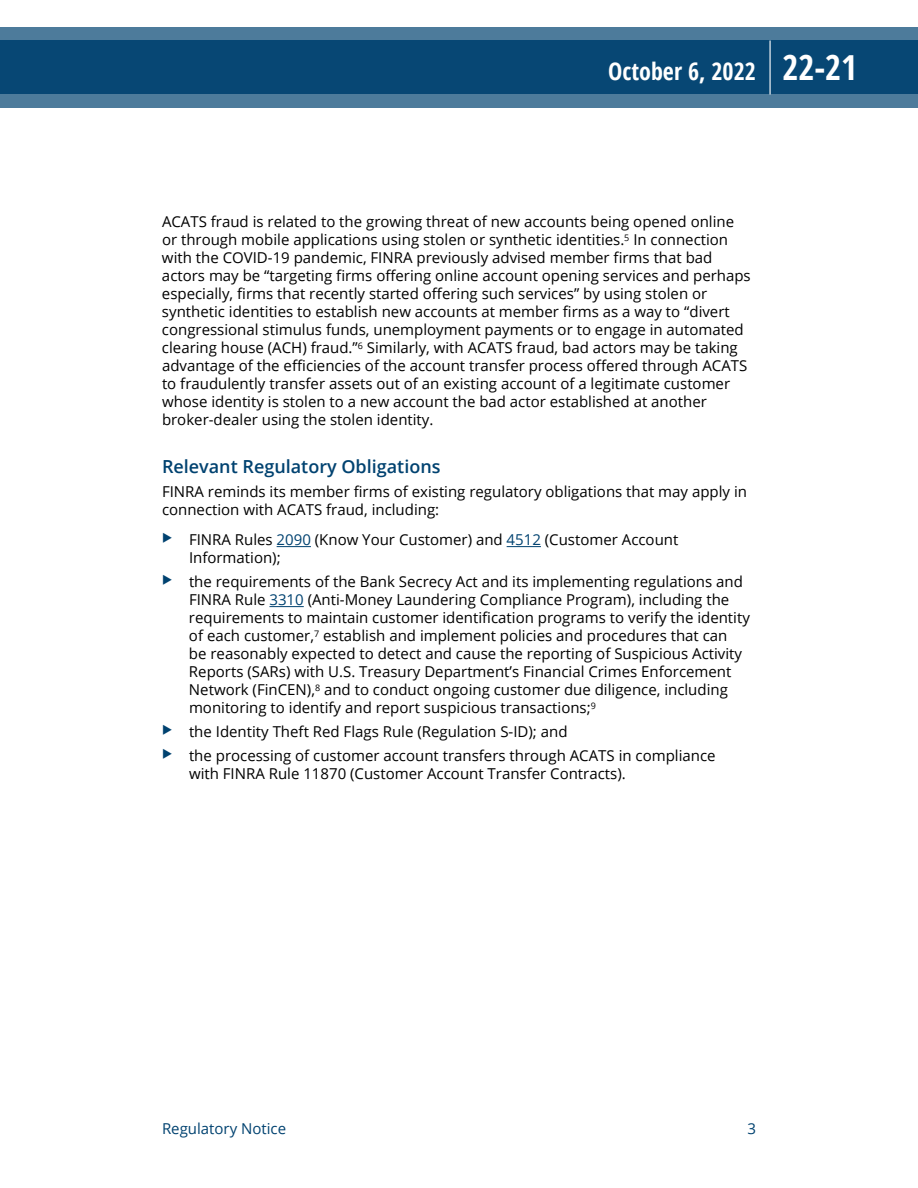
<style>
.page{position:relative;width:918px;height:1188px;background:#fff}
.page>*{position:absolute;margin:0;border:0;box-sizing:border-box;transform-origin:0 0}
.t1{font:700 24px "Open Sans Condensed";color:#fff}
.t2{font:600 18px "Open Sans";color:#004270}
.t3{font:15px/18px "Open Sans";color:#000}
.t4{font:15px "Open Sans";color:#004270}
.s1{font-size:34.5px}
.s2{color:#004270}
</style>
<div class="page">
<hr style="left:277px;top:546px;width:34px;height:1px;background:#004270">
<hr style="left:507px;top:546px;width:34px;height:1px;background:#004270">
<hr style="left:269px;top:606px;width:35px;height:1px;background:#004270">
<svg style="left:0;top:27px;width:918px;height:81px;background:#1e5881"></svg>
<hr style="left:770px;top:40px;width:1px;height:54px;background:#fff">
<h1 class="t1" style="left:608px;top:54px;width:251px">October 6, 2022 <span class="s1">22-21</span></h1>
<p class="t3" style="left:162px;top:213px;width:590px">ACATS fraud is related to the growing threat of new accounts being opened online or through mobile applications using stolen or synthetic identities.<sup>5</sup> In connection with the COVID-19 pandemic, FINRA previously advised member firms that bad actors may be “targeting firms offering online account opening services and perhaps especially, firms that recently started offering such services” by using stolen or synthetic identities to establish new accounts at member firms as a way to “divert congressional stimulus funds, unemployment payments or to engage in automated clearing house (ACH) fraud.”<sup>6</sup> Similarly, with ACATS fraud, bad actors may be taking advantage of the efficiencies of the account transfer process offered through ACATS to fraudulently transfer assets out of an existing account of a legitimate customer whose identity is stolen to a new account the bad actor established at another broker-dealer using the stolen identity.</p>
<p class="t2" style="left:162px;top:455px;width:280px">Relevant Regulatory Obligations</p>
<p class="t3" style="left:162px;top:483px;width:587px">FINRA reminds its member firms of existing regulatory obligations that may apply in connection with ACATS fraud, including:</p>
<p class="t3" style="left:189px;top:531px;width:491px">FINRA Rules <span class="s2">2090</span> (Know Your Customer) and <span class="s2">4512</span> (Customer Account<br>Information);</p>
<p class="t3" style="left:189px;top:573px;width:562px">the requirements of the Bank Secrecy Act and its implementing regulations and FINRA Rule <span class="s2">3310</span> (Anti-Money Laundering Compliance Program), including the requirements to maintain customer identification programs to verify the identity of each customer,<sup>7</sup> establish and implement policies and procedures that can<br>be reasonably expected to detect and cause the reporting of Suspicious Activity Reports (SARs) with U.S. Treasury Department’s Financial Crimes Enforcement Network (FinCEN),<sup>8</sup> and to conduct ongoing customer due diligence, including monitoring to identify and report suspicious transactions;<sup>9</sup></p>
<p class="t3" style="left:189px;top:720px;width:528px;line-height:24px">the Identity Theft Red Flags Rule (Regulation S-ID); and<br>the processing of customer account transfers through ACATS in compliance</p>
<p class="t3" style="left:189px;top:765px;width:438px">with FINRA Rule 11870 (Customer Account Transfer Contracts).</p>
<p class="t4" style="left:162px;top:1119px;width:126px">Regulatory Notice</p>
<p class="t4" style="left:747px;top:1119px;width:10px">3</p>
</div>
